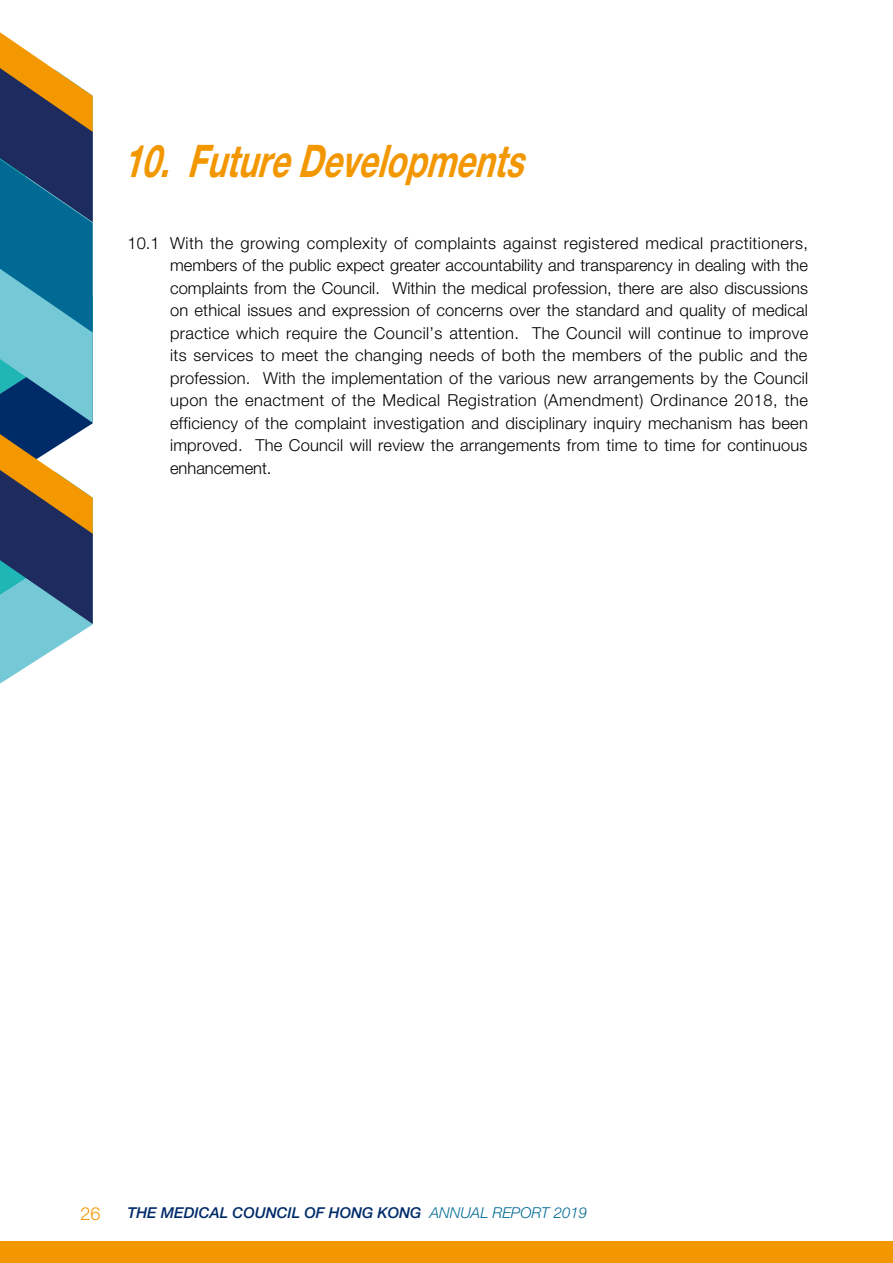
<style>
.page{position:relative;width:893px;height:1263px;background:#fff}
.page>*{position:absolute;margin:0;border:0;box-sizing:border-box;transform-origin:0 0}
.t1{font:italic 700 45px "Helvetica Neue LT Std";color:#f39700;scale:.73 1}
.t2{font:300 18px "Helvetica Neue LT Std";color:#f39700}
.t3{font:300 16.5px/22.5px "Helvetica Neue LT Std";letter-spacing:.01em;color:#000;text-align:justify}
.t4{font:italic 500 15px "Helvetica Neue LT Std";color:#002b69}
.s1{font-weight:300;color:#006a94}
</style>
<div class="page">
<svg style="left:0;top:32px;width:93px;height:652px;background:#5e828e"></svg>
<div style="left:0;top:1242px;width:893px;height:21px;background:#f39700"></div>
<h1 class="t1" style="left:123px;top:134px;width:569px">10. FutureDevelopments</h1>
<p class="t3" style="left:170px;top:231px;width:640px;text-indent:-43px">10.1 With the growing complexity of complaints against registered medical practitioners, members of the public expect greater accountability and transparency in dealing with the complaints from the Council. Within the medical profession, there are also discussions on ethical issues and expression of concerns over the standard and quality of medical practice which require the Council’s attention. The Council will continue to improve its services to meet the changing needs of both the members of the public and the profession. With the implementation of the various new arrangements by the Council upon the enactment of the Medical Registration (Amendment) Ordinance 2018, the efficiency of the complaint investigation and disciplinary inquiry mechanism has been improved. The Council will review the arrangements from time to time for continuous enhancement.</p>
<p class="t2" style="left:81px;top:1202px;width:22px">26</p>
<p class="t4" style="left:128px;top:1204px;width:461px">THE MEDICAL COUNCIL OF HONG KONG <span class="s1">ANNUAL REPORT 2019</span></p>
</div>
